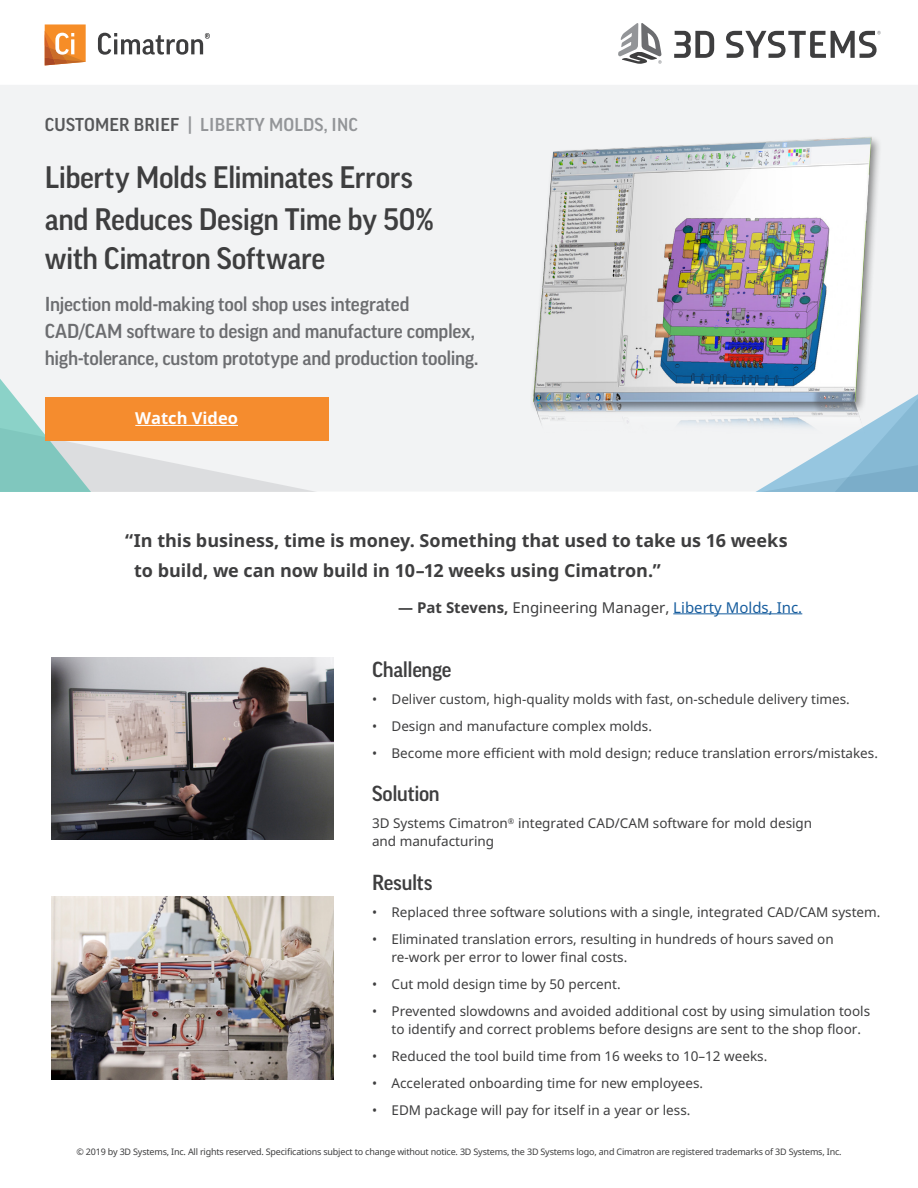
<style>
.page{position:relative;width:918px;height:1188px;background:#fff}
.page>*{position:absolute;margin:0;border:0;box-sizing:border-box;transform-origin:0 0}
.title{font:500 30px/42px "Good Pro";letter-spacing:-.015em;color:#3e3e3f}
.subtitle{font:500 21px "Good Pro";letter-spacing:-.015em;color:#3e3e3f}
.subtitle-2{font:500 19.5px/27px "Good Pro";letter-spacing:-.01em;color:#6c6d70}
.quote{font:700 18px/30px "Noto Sans";letter-spacing:-.005em;color:#3e3e3f}
.t1{font:500 18px "Good Pro";letter-spacing:.01em;color:#939598}
.heading_01{font:700 16.5px "Noto Sans";color:#fff}
.quote-2{font:15px "Noto Sans";color:#3e3e3f}
.bullet_01{font:13.5px/18px "Noto Sans";color:#3e3e3f}
.t2{font:9px "Noto Sans";letter-spacing:-.02em;color:#3e3e3f}
.s1{color:#57585a}
.s2{font-weight:700}
.s3{color:#175d9e}
</style>
<div class="page">
<svg style="left:674px;top:31px;width:40px;height:24px"></svg>
<svg style="left:726px;top:31px;width:154px;height:24px"></svg>
<svg style="left:618px;top:23px;width:44px;height:32px"></svg>
<div style="left:0;top:85px;width:750px;height:406px;background:#f2f3f4"></div>
<svg style="left:0;top:208px;width:320px;height:284px"></svg>
<svg style="left:750px;top:450px;width:168px;height:42px"></svg>
<img style="left:52px;top:657px;width:282px;height:182px">
<hr style="left:673px;top:613px;width:129px;height:1px;background:#175d9e">
<img style="left:52px;top:897px;width:282px;height:182px">
<div style="left:45px;top:398px;width:283px;height:43px;background:#f58c2e"></div>
<hr style="left:135px;top:425px;width:103px;height:1px;background:#fff">
<img style="left:368px;top:55px;width:550px;height:395px">
<svg style="left:45px;top:24px;width:41px;height:42px;background:#ea9449"></svg>
<hr style="left:71px;top:39px;width:3px;height:15px;background:#fff">
<svg style="left:98px;top:33px;width:112px;height:22px"></svg>
<p class="t1" style="left:45px;top:114px;width:315px"><span class="s1">CUSTOMER BRIEF</span> | LIBERTY MOLDS, INC</p>
<p class="title" style="left:45px;top:156px;width:390px">Liberty Molds Eliminates Errors and Reduces Design Time by 50%</p>
<p class="title" style="left:45px;top:237px;width:282px">with Cimatron Software</p>
<p class="subtitle-2" style="left:45px;top:290px;width:435px">Injection mold-making tool shop uses integrated<br>CAD/CAM software to design and manufacture complex, high-tolerance, custom prototype and production tooling.</p>
<p class="heading_01" style="left:135px;top:407px;width:104px">Watch Video</p>
<p class="quote" style="left:134px;top:525px;width:655px;text-indent:-9px">“In this business, time is money. Something that used to take us 16 weeks to build, we can now build in 10–12 weeks using Cimatron.”</p>
<p class="quote-2" style="left:398px;top:597px;width:406px"><span class="s2">— Pat Stevens,</span> Engineering Manager, <span class="s3">Liberty Molds, Inc.</span></p>
<p class="subtitle" style="left:372px;top:657px;width:81px">Challenge</p>
<p class="bullet_01" style="left:372px;top:689px;width:479px">• Deliver custom, high-quality molds with fast, on-schedule delivery times.</p>
<p class="bullet_01" style="left:372px;top:716px;width:282px">• Design and manufacture complex molds.</p>
<p class="bullet_01" style="left:372px;top:743px;width:507px">• Become more efficient with mold design; reduce translation errors/mistakes.</p>
<p class="subtitle" style="left:372px;top:782px;width:69px">Solution</p>
<p class="bullet_01" style="left:372px;top:814px;width:442px">3D Systems Cimatron<sup>®</sup> integrated CAD/CAM software for mold design and manufacturing</p>
<p class="subtitle" style="left:372px;top:870px;width:62px">Results</p>
<p class="bullet_01" style="left:372px;top:902px;width:510px">• Replaced three software solutions with a single, integrated CAD/CAM system.</p>
<p class="bullet_01" style="left:392px;top:929px;width:444px;text-indent:-20px">• Eliminated translation errors, resulting in hundreds of hours saved on re-work per error to lower final costs.</p>
<p class="bullet_01" style="left:372px;top:974px;width:250px">• Cut mold design time by 50 percent.</p>
<p class="bullet_01" style="left:392px;top:1001px;width:480px;text-indent:-20px">• Prevented slowdowns and avoided additional cost by using simulation tools to identify and correct problems before designs are sent to the shop floor.</p>
<p class="bullet_01" style="left:372px;top:1046px;width:397px">• Reduced the tool build time from 16 weeks to 10–12 weeks.</p>
<p class="bullet_01" style="left:372px;top:1073px;width:333px">• Accelerated onboarding time for new employees.</p>
<p class="bullet_01" style="left:372px;top:1100px;width:320px">• EDM package will pay for itself in a year or less.</p>
<p class="t2" style="left:76px;top:1145px;width:767px">© 2019 by 3D Systems, Inc. All rights reserved. Specifications subject to change without notice. 3D Systems, the 3D Systems logo, and Cimatron are registered trademarks of 3D Systems, Inc.</p>
</div>
